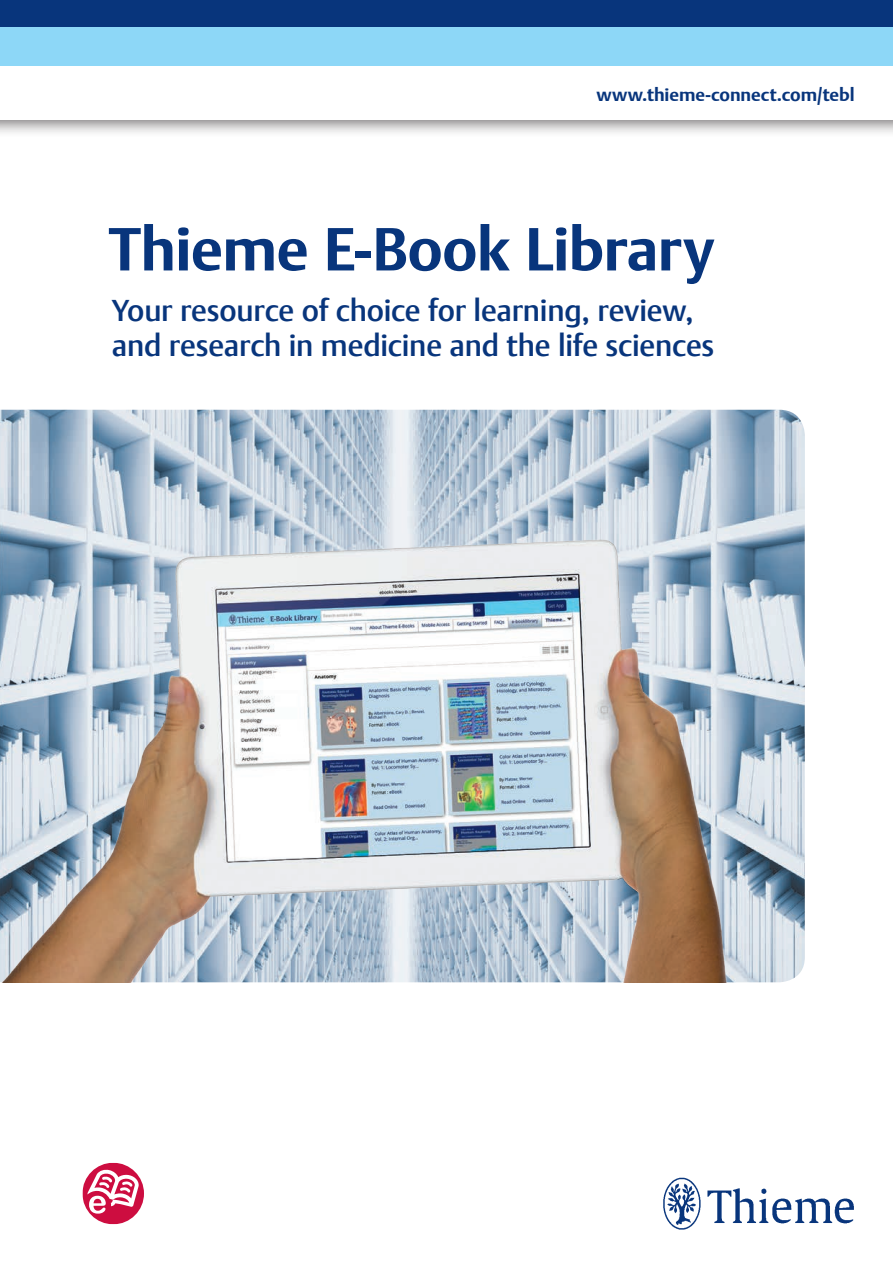
<style>
.page{position:relative;width:893px;height:1263px;background:#fff}
.page>*{position:absolute;margin:0;border:0;box-sizing:border-box;transform-origin:0 0}
.t1{font:700 60px "Thieme Argo 2008";letter-spacing:-.01em;color:#08357c}
.t2{font:500 30px/34.5px "Thieme Argo 2008";letter-spacing:-.005em;color:#08357c}
.t3{font:700 18px "Thieme Argo 2008";letter-spacing:-.005em;color:#08357c}
</style>
<div class="page">
<div style="left:0;top:0;width:893px;height:138px;background:#231f20;opacity:.6"></div>
<div style="left:0;top:0;width:893px;height:119px;background:#fff"></div>
<div style="left:0;top:26px;width:893px;height:39px;background:#8dd7f7"></div>
<div style="left:0;top:0;width:893px;height:26px;background:#08357c"></div>
<img style="left:663px;top:1177px;width:191px;height:53px">
<svg style="left:82px;top:1163px;width:62px;height:61px"></svg>
<img style="left:0;top:410px;width:805px;height:572px">
<img style="left:0;top:502px;width:764px;height:480px">
<p class="t3" style="left:596px;top:83px;width:260px">www.thieme-connect.com/tebl</p>
<h1 class="t1" style="left:109px;top:209px;width:607px">Thieme E-Book Library</h1>
<p class="t2" style="left:112px;top:293px;width:604px">Your resource of choice for learning, review, and research in medicine and the life sciences</p>
</div>
